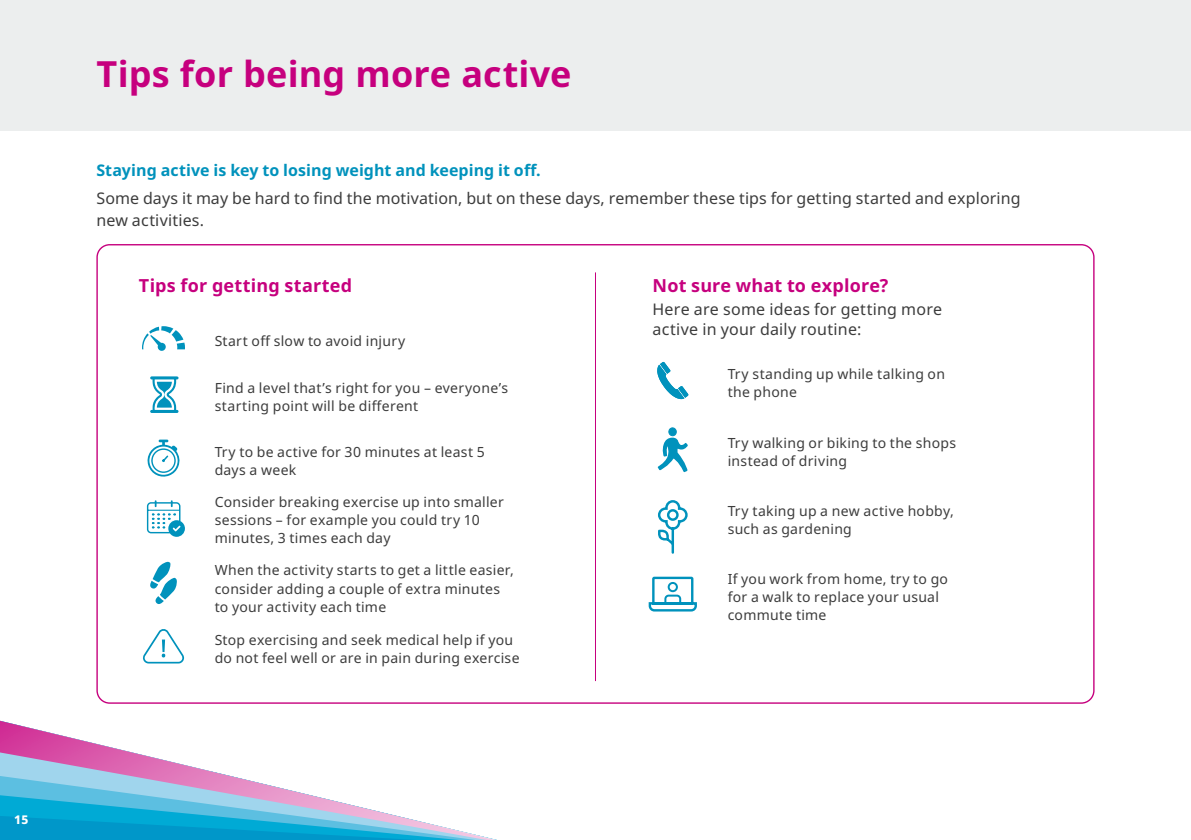
<style>
.page{position:relative;width:1191px;height:840px;background:#fff}
.page>*{position:absolute;margin:0;border:0;box-sizing:border-box;transform-origin:0 0}
.t1{font:700 36px "Apis";letter-spacing:.005em;color:#c6007e}
.t2{font:700 18px "Apis";letter-spacing:.01em;color:#c6007e}
.t3{font:16px/22px "Apis";letter-spacing:.01em;color:#3c3c3c}
.t4{font:700 16px "Apis";letter-spacing:.005em;color:#0092bc}
.t5{font:14px/18px "Apis";letter-spacing:.02em;color:#3c3c3c}
.t6{font:800 12px "Apis";color:#fff}
</style>
<div class="page">
<div style="left:0;top:0;width:1191px;height:130px;background:#eceeee"></div>
<div style="left:668px;top:427px;width:8px;height:8px;background:#0092bc;border-radius:50%"></div>
<div style="left:668px;top:427px;width:9px;height:9px;border:1px solid #0092bc;border-radius:50%"></div>
<svg style="left:657px;top:437px;width:31px;height:36px"></svg>
<svg style="left:657px;top:361px;width:31px;height:38px"></svg>
<svg style="left:142px;top:326px;width:43px;height:25px"></svg>
<svg style="left:150px;top:561px;width:27px;height:42px"></svg>
<svg style="left:147px;top:439px;width:33px;height:38px"></svg>
<svg style="left:147px;top:500px;width:38px;height:36px"></svg>
<svg style="left:143px;top:629px;width:41px;height:34px"></svg>
<svg style="left:150px;top:376px;width:29px;height:37px"></svg>
<hr style="left:595px;top:272px;width:1px;height:408px;background:#c6007e">
<svg style="left:648px;top:576px;width:49px;height:36px"></svg>
<div style="left:667px;top:581px;width:11px;height:11px;border:2px solid #0092bc;border-radius:50%"></div>
<svg style="left:658px;top:500px;width:30px;height:54px"></svg>
<svg style="left:0;top:720px;width:205px;height:50px"></svg>
<svg style="left:0;top:770px;width:493px;height:69px"></svg>
<p class="t6" style="left:14px;top:810px;width:16px">15</p>
<p class="t1" style="left:96px;top:48px;width:476px">Tips for being more active</p>
<p class="t4" style="left:96px;top:159px;width:446px">Staying active is key to losing weight and keeping it off.</p>
<p class="t3" style="left:96px;top:187px;width:925px">Some days it may be hard to find the motivation, but on these days, remember these tips for getting started and exploring new activities.</p>
<p class="t2" style="left:139px;top:272px;width:215px">Tips for getting started</p>
<p class="t2" style="left:652px;top:272px;width:237px">Not sure what to explore?</p>
<p class="t3" style="left:652px;top:299px;width:291px;line-height:20px">Here are some ideas for getting more active in your daily routine:</p>
<p class="t5" style="left:215px;top:332px;width:192px">Start off slow to avoid injury</p>
<p class="t5" style="left:215px;top:379px;width:295px">Find a level that’s right for you – everyone’s starting point will be different</p>
<p class="t5" style="left:215px;top:442px;width:272px">Try to be active for 30 minutes at least 5 days a week</p>
<p class="t5" style="left:215px;top:492px;width:291px">Consider breaking exercise up into smaller sessions – for example you could try 10 minutes, 3 times each day</p>
<p class="t5" style="left:215px;top:561px;width:300px">When the activity starts to get a little easier, consider adding a couple of extra minutes to your activity each time</p>
<p class="t5" style="left:215px;top:630px;width:306px">Stop exercising and seek medical help if you do not feel well or are in pain during exercise</p>
<p class="t5" style="left:727px;top:365px;width:219px">Try standing up while talking on the phone</p>
<p class="t5" style="left:727px;top:434px;width:230px">Try walking or biking to the shops instead of driving</p>
<p class="t5" style="left:727px;top:501px;width:227px">Try taking up a new active hobby, such as gardening</p>
<p class="t5" style="left:727px;top:569px;width:222px">If you work from home, try to go for a walk to replace your usual commute time</p>
</div>
